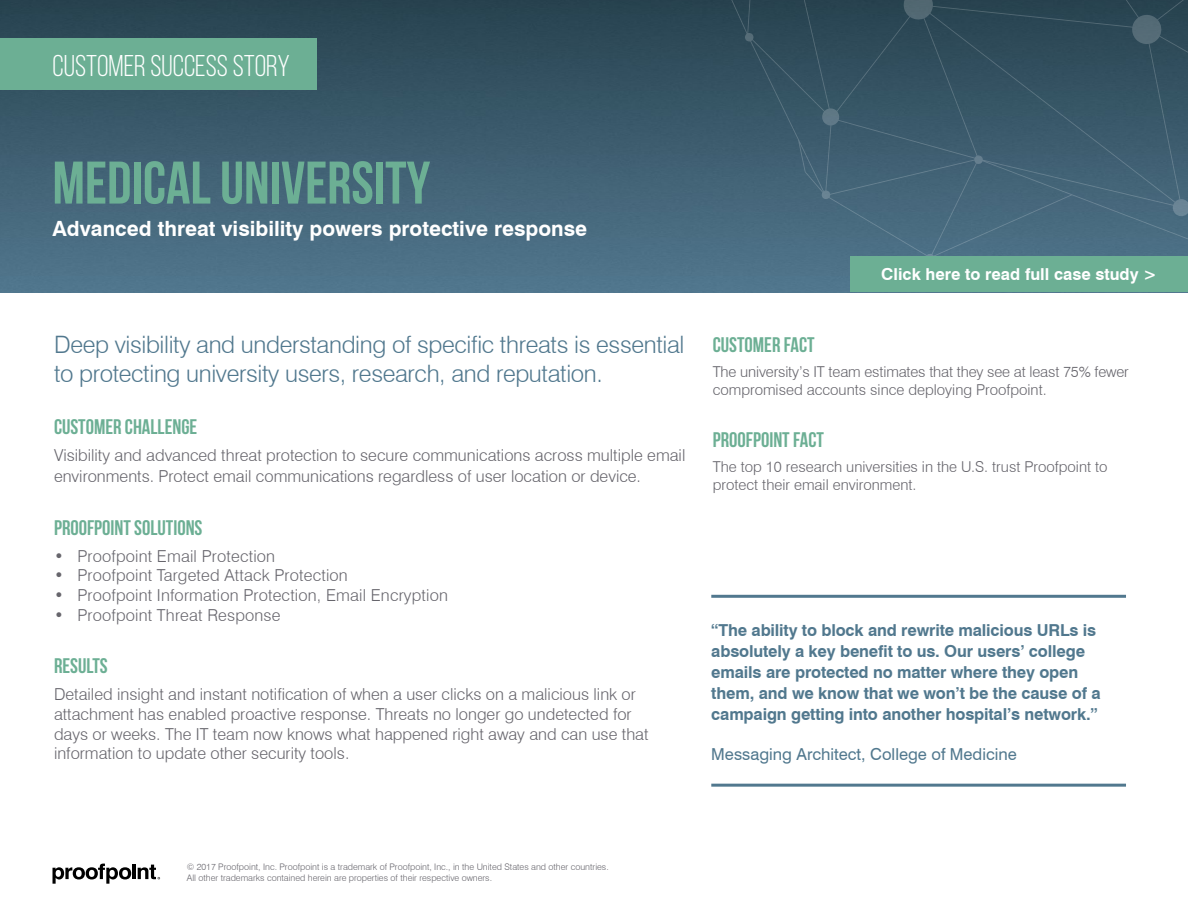
<style>
.page{position:relative;width:1188px;height:918px;background:#fff}
.page>*{position:absolute;margin:0;border:0;box-sizing:border-box;transform-origin:0 0}
.t1{font:700 60px "Bebas Neue";color:#6caf94}
.t2{font:30px "Bebas Neue";color:#fff}
.t3{font:300 24px/28.8px "Swiss 721 BT";letter-spacing:-.015em;color:#51788e}
.t4{font:700 21px "Bebas Neue";color:#6caf94}
.t5{font:700 21px "Swiss 721 BT";color:#fff}
.t6{font:300 16.5px/19.8px "Swiss 721 BT";color:#66656c}
.t7{font:700 16.5px/21px "Swiss 721 BT";letter-spacing:-.01em;color:#51788e}
.t8{font:16.5px "Swiss 721 BT";color:#51788e}
.t9{font:700 16.5px "Swiss 721 BT";color:#fff}
.t10{font:300 15px/18px "Swiss 721 BT";color:#66656c}
.t11{font:300 9px/10.8px "Swiss 721 BT";color:#66656c}
</style>
<div class="page">
<img style="left:0;top:0;width:850px;height:292px">
<svg style="left:689px;top:0;width:499px;height:262px;background:#3b5a6b"></svg>
<div style="left:0;top:38px;width:316px;height:52px;background:#6caf94"></div>
<svg style="left:52px;top:864px;width:108px;height:20px"></svg>
<hr style="left:711px;top:784px;width:415px;height:3px;background:#51788e">
<hr style="left:711px;top:595px;width:415px;height:3px;background:#51788e">
<div style="left:850px;top:257px;width:338px;height:35px;background:#6caf94"></div>
<h2 class="t2" style="left:52px;top:49px;width:239px">CUSTOMER SUCCESS STORY</h2>
<h1 class="t1" style="left:52px;top:150px;width:379px">MEDICAL UNIVERSITY</h1>
<p class="t5" style="left:52px;top:215px;width:536px">Advanced threat visibility powers protective response</p>
<h3 class="t3" style="left:54px;top:330px;width:632px">Deep visibility and understanding of specific threats is essential to protecting university users, research, and reputation.</h3>
<p class="t4" style="left:54px;top:416px;width:145px">CUSTOMER CHALLENGE</p>
<p class="t6" style="left:54px;top:444px;width:633px;line-height:21.6px">Visibility and advanced threat protection to secure communications across multiple email environments. Protect email communications regardless of user location or device.</p>
<p class="t4" style="left:54px;top:516px;width:150px">PROOFPOINT SOLUTIONS</p>
<p class="t6" style="left:54px;top:546px;width:223px">• Proofpoint Email Protection</p>
<p class="t6" style="left:54px;top:565px;width:295px">• Proofpoint Targeted Attack Protection</p>
<p class="t6" style="left:54px;top:585px;width:396px">• Proofpoint Information Protection, Email Encryption</p>
<p class="t6" style="left:54px;top:605px;width:228px">• Proofpoint Threat Response</p>
<p class="t4" style="left:54px;top:655px;width:55px">RESULTS</p>
<p class="t6" style="left:54px;top:684px;width:596px">Detailed insight and instant notification of when a user clicks on a malicious link or attachment has enabled proactive response. Threats no longer go undetected for days or weeks. The IT team now knows what happened right away and can use that information to update other security tools.</p>
<p class="t9" style="left:881px;top:264px;width:277px">Click here to read full case study &gt;</p>
<p class="t4" style="left:713px;top:333px;width:103px">CUSTOMER FACT</p>
<p class="t10" style="left:713px;top:362px;width:418px">The university’s IT team estimates that they see at least 75% fewer compromised accounts since deploying Proofpoint.</p>
<p class="t4" style="left:713px;top:428px;width:113px">PROOFPOINT FACT</p>
<p class="t10" style="left:713px;top:457px;width:396px">The top 10 research universities in the U.S. trust Proofpoint to protect their email environment.</p>
<p class="t7" style="left:711px;top:619px;width:391px">“The ability to block and rewrite malicious URLs is absolutely a key benefit to us. Our users’ college emails are protected no matter where they open them, and we know that we won’t be the cause of a campaign getting into another hospital’s network.”</p>
<p class="t8" style="left:711px;top:744px;width:307px">Messaging Architect, College of Medicine</p>
<p class="t11" style="left:187px;top:862px;width:423px">© 2017 Proofpoint, Inc. Proofpoint is a trademark of Proofpoint, Inc., in the United States and other countries.<br>All other trademarks contained herein are properties of their respective owners.</p>
</div>
